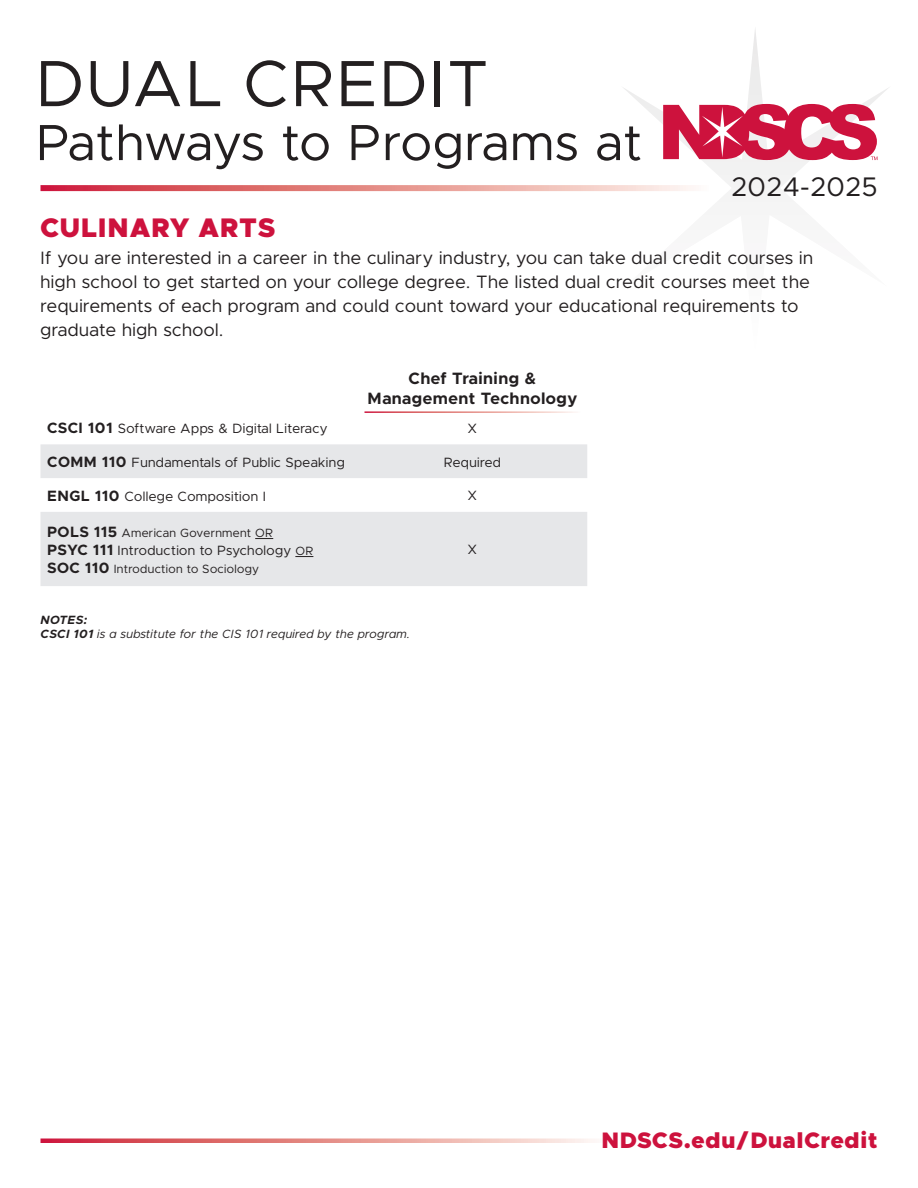
<style>
.page{position:relative;width:918px;height:1188px;background:#fff}
.page>*{position:absolute;margin:0;border:0;box-sizing:border-box;transform-origin:0 0}
.t1{font:65.55px "Metropolis";letter-spacing:.03em;color:#231f20}
.t2{font:51px "Metropolis";letter-spacing:.015em;color:#231f20}
.Program_Name{font:900 27px "Metropolis";letter-spacing:.03em;color:#cd123d}
.t3{font:27px "Metropolis";letter-spacing:.02em;color:#231f20}
.t4{font:900 22.5px "Metropolis";letter-spacing:.03em;color:#cd123d}
.Text{font:18px/24px "Metropolis";letter-spacing:.03em;color:#231f20}
.Degree{font:700 16.5px/19.5px "Metropolis";letter-spacing:.03em;color:#231f20;text-align:center}
.Text-2{font:13.5px "Metropolis";letter-spacing:.03em;color:#231f20}
.Table_Text{font:13.5px "Metropolis";letter-spacing:.03em;color:#231f20}
.Text-3{font:italic 12px/14.4px "Metropolis";letter-spacing:.03em;color:#231f20}
.Text-4{font:12px "Metropolis";letter-spacing:.03em;color:#231f20}
.s1{font-weight:700;font-size:15px}
.s2{font-size:12px}
.s3{font-weight:700}
</style>
<div class="page">
<svg style="left:40px;top:1138px;width:552px;height:5px"></svg>
<svg style="left:624px;top:29px;width:264px;height:173px"></svg>
<svg style="left:40px;top:185px;width:669px;height:6px"></svg>
<svg style="left:663px;top:104px;width:214px;height:56px"></svg>
<svg style="left:40px;top:444px;width:547px;height:142px;fill:#e6e7e9"></svg>
<svg style="left:255px;top:538px;width:18px;height:1px"></svg>
<svg style="left:295px;top:556px;width:18px;height:1px"></svg>
<h1 class="t1" style="left:36px;top:43px;width:454px">DUAL CREDIT</h1>
<h2 class="t2" style="left:36px;top:111px;width:608px">Pathways to Programs at</h2>
<h3 class="t3" style="left:731px;top:170px;width:148px">2024-2025</h3>
<p class="Program_Name" style="left:40px;top:211px;width:236px">CULINARY ARTS</p>
<p class="Text" style="left:40px;top:245px;width:774px">If you are interested in a career in the culinary industry, you can take dual credit courses in high school to get started on your college degree. The listed dual credit courses meet the requirements of each program and could count toward your educational requirements to graduate high school.</p>
<p class="Degree" style="left:368px;top:369px;width:211px">Chef Training &amp;<br>Management Technology</p>
<p class="Text-2" style="left:47px;top:420px;width:282px"><span class="s1">CSCI 101</span> Software Apps &amp; Digital Literacy</p>
<p class="Table_Text" style="left:468px;top:420px;width:11px">X</p>
<p class="Text-2" style="left:47px;top:454px;width:299px"><span class="s1">COMM 110</span> Fundamentals of Public Speaking</p>
<p class="Table_Text" style="left:444px;top:454px;width:59px">Required</p>
<p class="Text-2" style="left:47px;top:488px;width:220px"><span class="s1">ENGL 110</span> College Composition I</p>
<p class="Table_Text" style="left:468px;top:487px;width:11px">X</p>
<p class="Text-4" style="left:47px;top:525px;width:228px"><span class="s1">POLS 115</span> American Government OR</p>
<p class="Text-2" style="left:47px;top:542px;width:268px"><span class="s1">PSYC 111</span> Introduction to Psychology <span class="s2">OR</span></p>
<p class="Text-4" style="left:47px;top:561px;width:213px"><span class="s1">SOC 110</span> Introduction to Sociology</p>
<p class="Table_Text" style="left:468px;top:541px;width:11px">X</p>
<p class="Text-3" style="left:40px;top:612px;width:371px"><span class="s3">NOTES:<br>CSCI 101</span> is a substitute for the CIS 101 required by the program.</p>
<p class="t4" style="left:601px;top:1125px;width:278px">NDSCS.edu/DualCredit</p>
</div>
